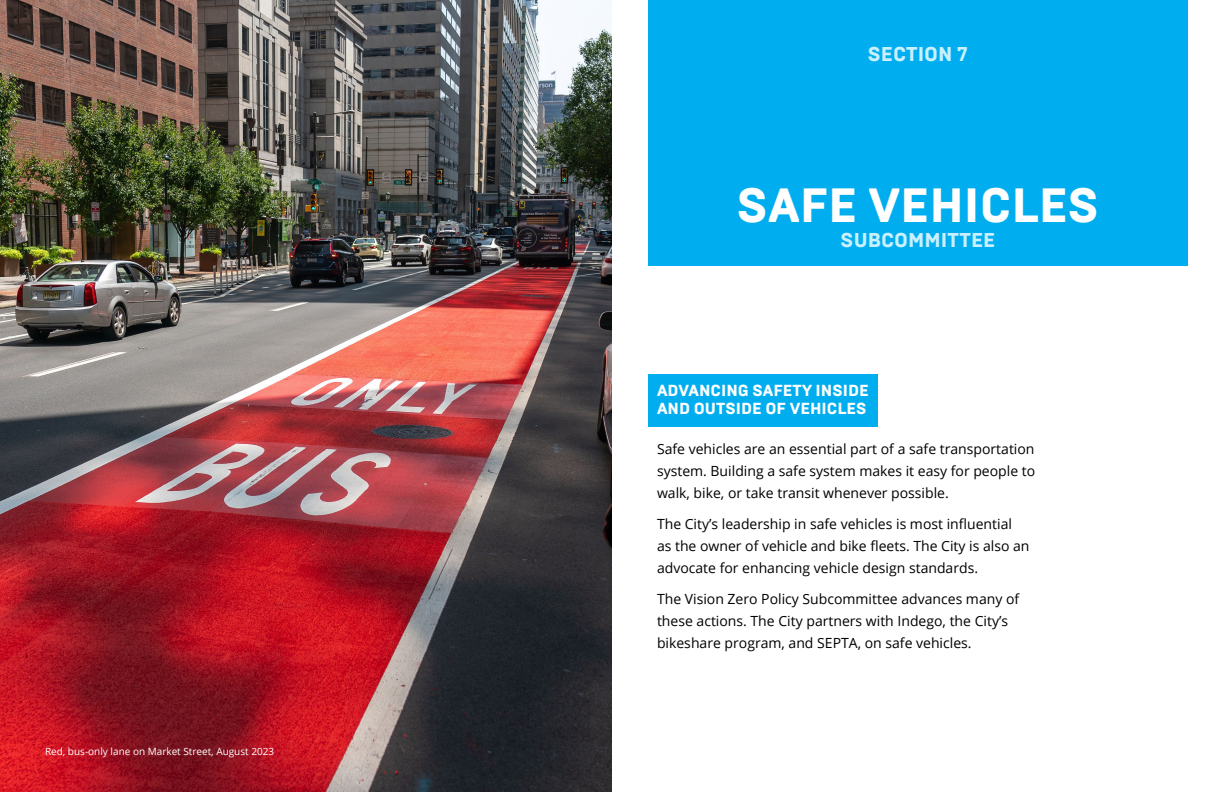
<style>
.page{position:relative;width:1224px;height:792px;background:#fff}
.page>*{position:absolute;margin:0;border:0;box-sizing:border-box;transform-origin:0 0}
.t1{font:800 48px "Brutal Type";color:#fff}
.t2{font:800 20px "Brutal Type";color:#c9f0ff}
.t3{font:800 16px/18px "Brutal Type";color:#fff}
.t4{font:14px/22px "Open Sans";color:#000}
.t5{font:10px "Open Sans";color:#fff}
</style>
<div class="page">
<img style="left:0;top:0;width:612px;height:792px">
<div style="left:648px;top:374px;width:230px;height:53px;background:#00aeef"></div>
<div style="left:648px;top:0;width:540px;height:265px;background:#00aeef"></div>
<p class="t5" style="left:45px;top:744px;width:231px">Red, bus-only lane on Market Street, August 2023</p>
<h2 class="t2" style="left:868px;top:42px;width:102px">SECTION 7</h2>
<h1 class="t1" style="left:737px;top:176px;width:364px">SAFE VEHICLES</h1>
<h2 class="t2" style="left:841px;top:227px;width:156px">SUBCOMMITTEE</h2>
<p class="t3" style="left:657px;top:382px;width:213px">ADVANCING SAFETY INSIDE<br>AND OUTSIDE OF VEHICLES</p>
<p class="t4" style="left:657px;top:438px;width:380px;text-align:justify">Safe vehicles are an essential part of a safe transportation system. Building a safe system makes it easy for people to walk, bike, or take transit whenever possible.</p>
<p class="t4" style="left:657px;top:513px;width:374px">The City’s leadership in safe vehicles is most influential as the owner of vehicle and bike fleets. The City is also an advocate for enhancing vehicle design standards.</p>
<p class="t4" style="left:657px;top:588px;width:364px">The Vision Zero Policy Subcommittee advances many of these actions. The City partners with Indego, the City’s bikeshare program, and SEPTA, on safe vehicles.</p>
</div>
